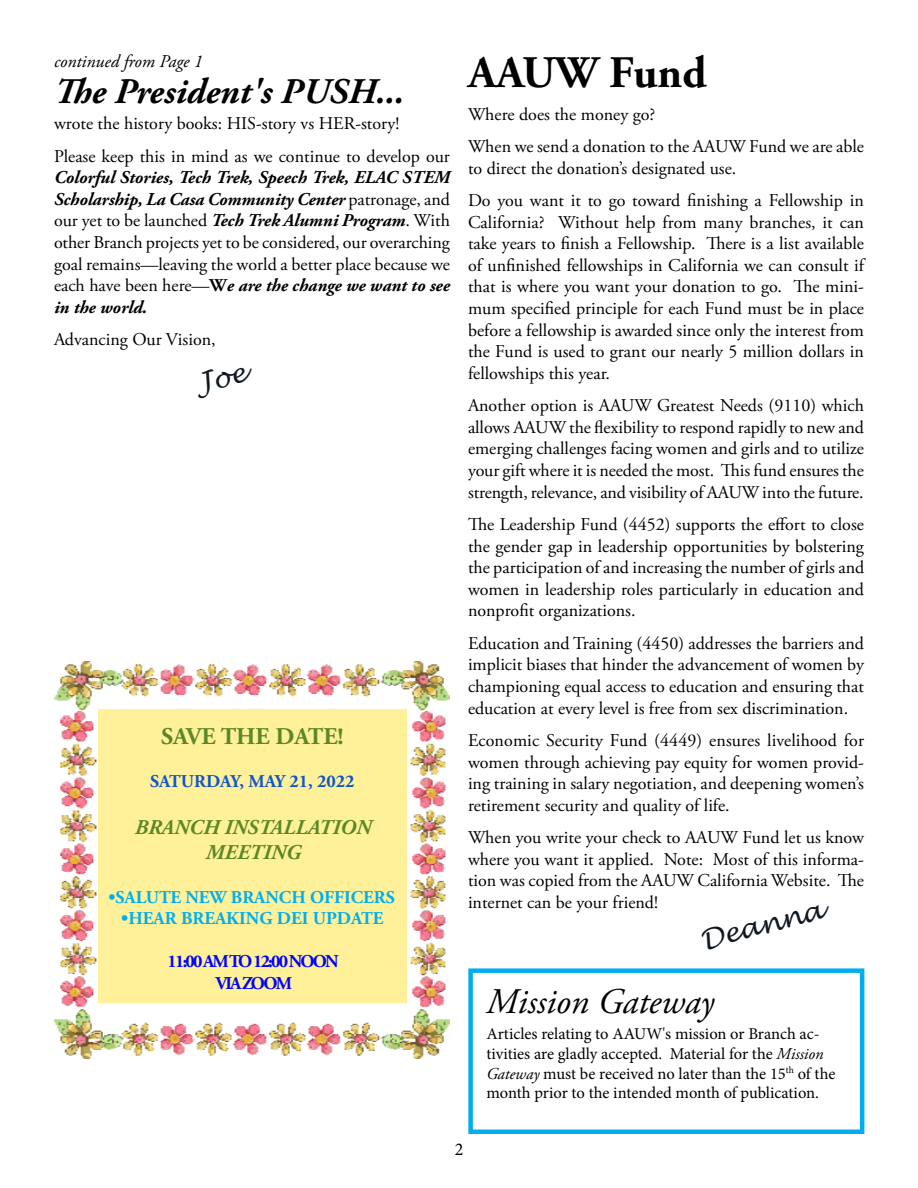
<style>
.page{position:relative;width:918px;height:1188px;background:#fff}
.page>*{position:absolute;margin:0;border:0;box-sizing:border-box;transform-origin:0 0}
.t1{font:700 45px "Adobe Garamond Pro";color:#000}
.t2{font:italic 700 36px "Adobe Garamond Pro";color:#000}
.t3{font:italic 36px "Adobe Garamond Pro";color:#000}
.t4{font:italic 27px "Lucida Handwriting";color:#101820}
.t5{font:700 24px "Adobe Garamond Pro";color:#5c8727}
.t6{font:italic 700 21px/25.2px "Adobe Garamond Pro";color:#5c8727;text-align:center}
.t7{font:18px/21.6px "Adobe Garamond Pro";color:#000;text-align:justify}
.t8{font:700 18px "Adobe Garamond Pro";color:#00aeef}
.t9{font:700 18px/21.6px "Adobe Garamond Pro";letter-spacing:-.1em;color:#00f;text-align:center}
.t10{font:700 18px "Adobe Garamond Pro";color:#15c}
.t11{font:italic 18px "Adobe Garamond Pro";color:#000}
.t12{font:18px "Minion Pro";color:#000}
.t13{font:16.5px/19.8px "Minion Pro";letter-spacing:-.005em;color:#000}
.s1{font-weight:700;font-style:italic}
.s2{font-weight:700}
.s3{font-family:"Adobe Garamond Pro";font-style:italic}
</style>
<div class="page">
<img style="left:54px;top:661px;width:396px;height:398px">
<div style="left:468px;top:968px;width:396px;height:166px;border:4px solid #00aeef"></div>
<div style="left:98px;top:709px;width:309px;height:294px;background:#fff199"></div>
<p class="t11" style="left:54px;top:51px;width:150px">continued from Page 1</p>
<h2 class="t2" style="left:54px;top:71px;width:352px">The President's PUSH...</h2>
<p class="t7" style="left:54px;top:108px;width:397px;line-height:32.4px">wrote the history books: HIS-story vs HER-story!<br>Please keep this in mind as we continue to develop our</p>
<p class="t7" style="left:54px;top:167px;width:398px"><span class="s1">Colorful Stories, Tech Trek, Speech Trek, ELAC STEM Scholarship, La Casa Community Center</span> patronage, and our yet to be launched <span class="s1">Tech Trek Alumni Program</span>. With other Branch projects yet to be considered, our overarching goal remains—leaving the world a better place because we each have been here—<span class="s2">W</span><span class="s1">e are the change we want to see in the world.</span></p>
<p class="t7" style="left:54px;top:329px;width:163px">Advancing Our Vision,</p>
<h3 class="t5" style="left:161px;top:723px;width:184px">SAVE THE DATE!</h3>
<p class="t10" style="left:150px;top:771px;width:206px">SATURDAY, MAY 21, 2022</p>
<p class="t6" style="left:135px;top:815px;width:238px">BRANCH INSTALLATION<br>MEETING</p>
<p class="t8" style="left:108px;top:886px;width:288px">•SALUTE NEW BRANCH OFFICERS</p>
<p class="t8" style="left:121px;top:908px;width:264px">•HEAR BREAKING DEI UPDATE</p>
<p class="t9" style="left:168px;top:951px;width:173px">11:00 AM TO 12:00 NOON<br>VIA ZOOM</p>
<h1 class="t1" style="left:468px;top:47px;width:240px">AAUW Fund</h1>
<p class="t7" style="left:468px;top:98px;width:398px;line-height:32.4px">Where does the money go?<br>When we send a donation to the AAUW Fund we are able</p>
<p class="t7" style="left:468px;top:152px;width:397px;line-height:32.4px">to direct the donation’s designated use.<br>Do you want it to go toward finishing a Fellowship in</p>
<p class="t7" style="left:468px;top:212px;width:398px">California? Without help from many branches, it can take years to finish a Fellowship. There is a list available of unfinished fellowships in California we can consult if that is where you want your donation to go. The mini&shy;mum specified principle for each Fund must be in place before a fellowship is awarded since only the interest from the Fund is used to grant our nearly 5 million dollars in fellowships this year.</p>
<p class="t7" style="left:468px;top:395px;width:398px">Another option is AAUW Greatest Needs (9110) which allows AAUW the flexibility to respond rapidly to new and emerging challenges facing women and girls and to utilize your gift where it is needed the most. This fund ensures the strength, relevance, and visibility of AAUW into the future.</p>
<p class="t7" style="left:468px;top:514px;width:398px">The Leadership Fund (4452) supports the effort to close the gender gap in leadership opportunities by bolstering the participation of and increasing the number of girls and women in leadership roles particularly in education and nonprofit organizations.</p>
<p class="t7" style="left:468px;top:633px;width:398px">Education and Training (4450) addresses the barriers and implicit biases that hinder the advancement of women by championing equal access to education and ensuring that education at every level is free from sex discrimination.</p>
<p class="t7" style="left:468px;top:730px;width:398px">Economic Security Fund (4449) ensures livelihood for women through achieving pay equity for women provid&shy;ing training in salary negotiation, and deepening women’s retirement security and quality of life.</p>
<p class="t7" style="left:468px;top:827px;width:398px">When you write your check to AAUW Fund let us know where you want it applied. Note: Most of this informa&shy;tion was copied from the AAUW California Website. The internet can be your friend!</p>
<h3 class="t4" style="left:697px;top:925px;width:127px;rotate:-15deg">Deanna</h3>
<h2 class="t3" style="left:486px;top:980px;width:229px">Mission Gateway</h2>
<p class="t13" style="left:486px;top:1024px;width:351px">Articles relating to AAUW's mission or Branch ac&shy;tivities are gladly accepted. Material for the <span class="s3">Mission Gateway</span> must be received no later than the 15<sup>th</sup> of the month prior to the intended month of publication.</p>
<p class="t12" style="left:455px;top:1137px;width:10px">2</p>
</div>
